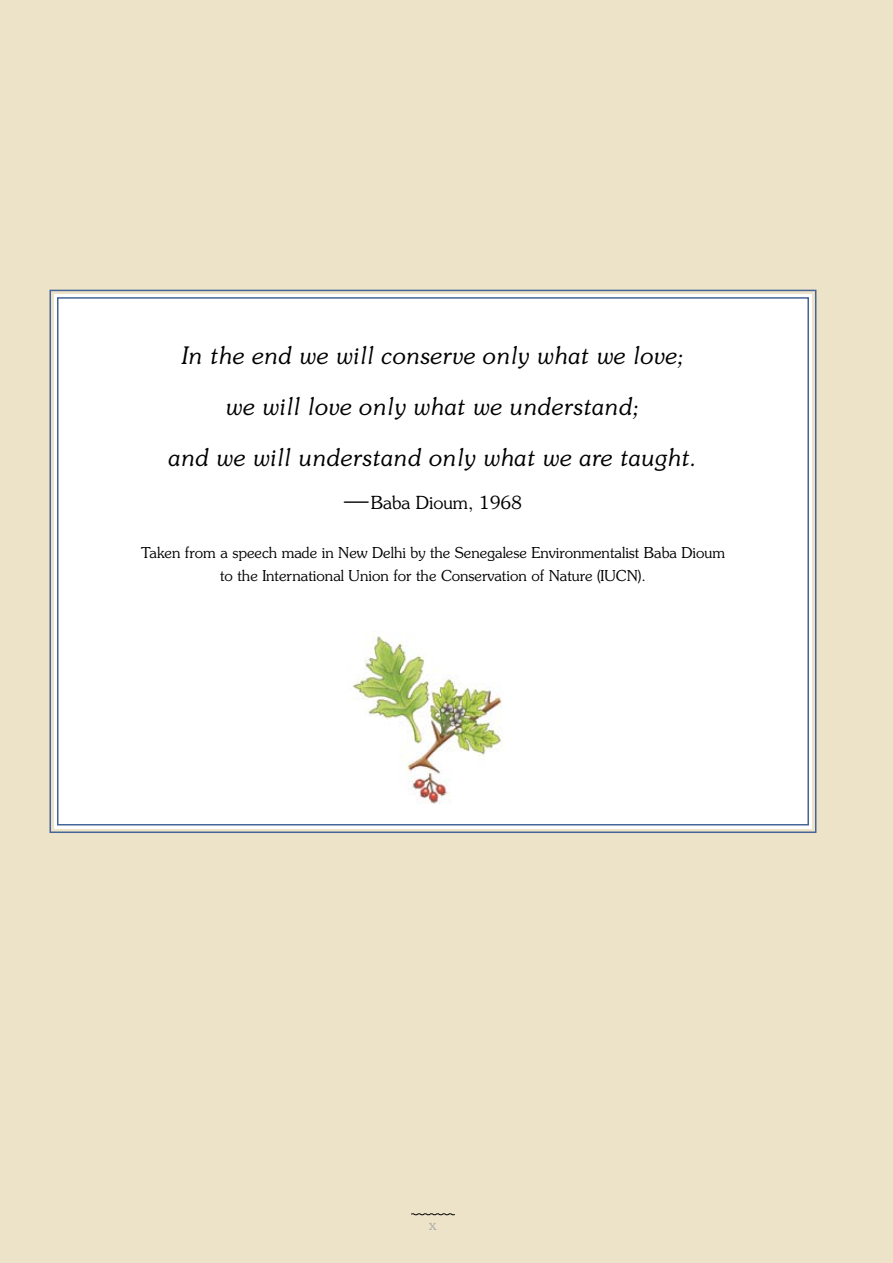
<style>
.page{position:relative;width:893px;height:1263px;background:#ede3c8}
.page>*{position:absolute;margin:0;border:0;box-sizing:border-box;transform-origin:0 0}
.t1{font:italic 300 24px/51px "Souvenir";color:#000;text-align:center}
.t2{font:300 18px "Souvenir";color:#000}
.t3{font:300 15px/22.5px "Souvenir";color:#000;text-align:center}
.t4{font:300 15px "Souvenir";color:#a7a9ac}
.s1{font-style:italic;font-size:24px}
</style>
<div class="page">
<div style="left:49px;top:289px;width:768px;height:544px;background:#fff"></div>
<svg style="left:411px;top:1213px;width:44px;height:2px"></svg>
<img style="left:348px;top:631px;width:158px;height:175px">
<h1 class="t1" style="left:169px;top:330px;width:530px">In the end we will conserve only what we love; we will love only what we understand;<br>and we will understand only what we are taught.</h1>
<p class="t2" style="left:344px;top:491px;width:180px"><span class="s1">—</span> Baba Dioum, 1968</p>
<p class="t3" style="left:141px;top:542px;width:585px">Taken from a speech made in New Delhi by the Senegalese Environmentalist Baba Dioum to the International Union for the Conservation of Nature (IUCN).</p>
<p class="t4" style="left:429px;top:1216px;width:9px">x</p>
</div>
